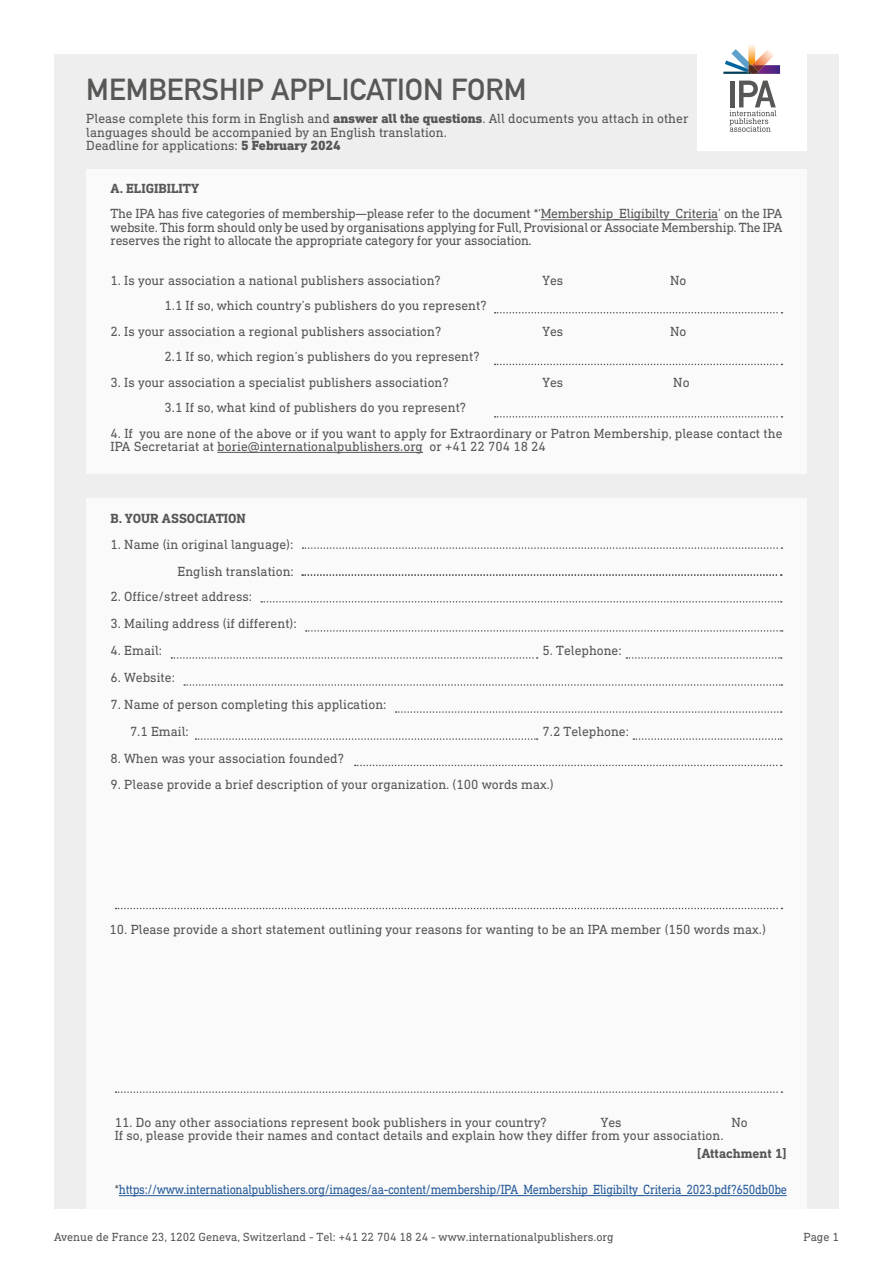
<style>
.page{position:relative;width:893px;height:1263px;background:#fff}
.page>*{position:absolute;margin:0;border:0;box-sizing:border-box;transform-origin:0 0}
.t1{font:30px "DIN Mittelschrift Std";color:#575756}
.t2{font:13.5px/13.5px "DIN Next Slab Pro";color:#575756}
.t3{font:13.5px "DIN Next Slab Pro";letter-spacing:-.025em;color:#275b9b;scale:.9 1}
.t4{font:700 13.5px "DIN Next Slab Pro";color:#575756}
.t5{font:12px "DIN Next Slab Pro";color:#575756}
.s1{font-weight:800}
.s2{color:#575756}
</style>
<div class="page">
<div style="left:54px;top:54px;width:785px;height:1155px;background:#eee"></div>
<div style="left:86px;top:169px;width:721px;height:305px;background:#fafafa"></div>
<div style="left:86px;top:498px;width:721px;height:711px;background:#fafafa"></div>
<hr style="left:541px;top:219px;width:177px;height:1px;background:#575756">
<hr style="left:217px;top:452px;width:206px;height:1px;background:#575756">
<div style="left:697px;top:50px;width:110px;height:100px;background:#fff"></div>
<svg style="left:730px;top:81px;width:46px;height:51px"></svg>
<svg style="left:723px;top:45px;width:57px;height:29px"></svg>
<svg style="left:495px;top:312px;width:287px;height:1px"></svg>
<svg style="left:495px;top:364px;width:287px;height:1px"></svg>
<svg style="left:495px;top:416px;width:287px;height:2px"></svg>
<svg style="left:302px;top:547px;width:480px;height:2px"></svg>
<svg style="left:302px;top:574px;width:480px;height:2px"></svg>
<svg style="left:261px;top:601px;width:521px;height:1px"></svg>
<svg style="left:306px;top:630px;width:477px;height:2px"></svg>
<svg style="left:171px;top:657px;width:367px;height:2px"></svg>
<svg style="left:184px;top:684px;width:598px;height:2px"></svg>
<svg style="left:396px;top:711px;width:386px;height:2px"></svg>
<svg style="left:195px;top:738px;width:343px;height:2px"></svg>
<svg style="left:626px;top:657px;width:156px;height:2px"></svg>
<svg style="left:633px;top:738px;width:149px;height:2px"></svg>
<svg style="left:116px;top:908px;width:666px;height:1px"></svg>
<svg style="left:116px;top:1091px;width:666px;height:2px"></svg>
<svg style="left:355px;top:765px;width:427px;height:1px"></svg>
<hr style="left:119px;top:1195px;width:668px;height:1px;background:#275b9b">
<p class="t1" style="left:86px;top:72px;width:442px">MEMBERSHIP APPLICATION FORM</p>
<p class="t2" style="left:86px;top:112px;width:604px">Please complete this form in English and <span class="s1">answer all the questions</span>. All documents you attach in other languages should be accompanied by an English translation.<br>Deadline for applications: <span class="s1">5 February 2024</span></p>
<p class="t4" style="left:111px;top:180px;width:90px">A. ELIGIBILITY</p>
<p class="t2" style="left:111px;top:207px;width:673px;text-align:justify">The IPA has five categories of membership—please refer to the document *‘Membership_Eligibilty_Criteria’ on the IPA website. This form should only be used by organisations applying for Full, Provisional or Associate Membership. The IPA reserves the right to allocate the appropriate category for your association.</p>
<p class="t2" style="left:111px;top:273px;width:332px">1. Is your association a national publishers association?</p>
<p class="t2" style="left:543px;top:273px;width:22px">Yes</p>
<p class="t2" style="left:670px;top:273px;width:18px">No</p>
<p class="t2" style="left:165px;top:298px;width:324px">1.1 If so, which country’s publishers do you represent?</p>
<p class="t2" style="left:111px;top:324px;width:332px">2. Is your association a regional publishers association?</p>
<p class="t2" style="left:543px;top:324px;width:22px">Yes</p>
<p class="t2" style="left:670px;top:324px;width:18px">No</p>
<p class="t2" style="left:165px;top:349px;width:317px">2.1 If so, which region’s publishers do you represent?</p>
<p class="t2" style="left:111px;top:375px;width:340px">3. Is your association a specialist publishers association?</p>
<p class="t2" style="left:543px;top:375px;width:22px">Yes</p>
<p class="t2" style="left:673px;top:375px;width:18px">No</p>
<p class="t2" style="left:165px;top:400px;width:303px">3.1 If so, what kind of publishers do you represent?</p>
<p class="t2" style="left:111px;top:426px;width:673px">4. If you are none of the above or if you want to apply for Extraordinary or Patron Membership, please contact the<br>IPA Secretariat at borie@internationalpublishers.org or +41 22 704 18 24</p>
<p class="t4" style="left:111px;top:511px;width:137px">B. YOUR ASSOCIATION</p>
<p class="t2" style="left:111px;top:530px;width:185px;line-height:27px;text-align:right">1. Name (in original language):<br>English translation:</p>
<p class="t2" style="left:111px;top:590px;width:143px">2. Office/street address:</p>
<p class="t2" style="left:111px;top:617px;width:188px">3. Mailing address (if different):</p>
<p class="t2" style="left:111px;top:644px;width:53px">4. Email:</p>
<p class="t2" style="left:543px;top:644px;width:81px">5. Telephone:</p>
<p class="t2" style="left:111px;top:671px;width:66px">6. Website:</p>
<p class="t2" style="left:130px;top:691px;width:258px;line-height:27px;text-indent:-19px">7. Name of person completing this application:<br>7.1 Email:</p>
<p class="t2" style="left:543px;top:725px;width:88px">7.2 Telephone:</p>
<p class="t2" style="left:111px;top:752px;width:235px">8. When was your association founded?</p>
<p class="t2" style="left:111px;top:777px;width:445px">9. Please provide a brief description of your organization. (100 words max.)</p>
<p class="t2" style="left:110px;top:922px;width:658px">10. Please provide a short statement outlining your reasons for wanting to be an IPA member (150 words max.)</p>
<p class="t2" style="left:115px;top:1115px;width:433px">11. Do any other associations represent book publishers in your country?</p>
<p class="t2" style="left:601px;top:1115px;width:22px">Yes</p>
<p class="t2" style="left:731px;top:1115px;width:18px">No</p>
<p class="t2" style="left:115px;top:1128px;width:610px">If so, please provide their names and contact details and explain how they differ from your association.</p>
<p class="t4" style="left:697px;top:1146px;width:91px">[Attachment 1]</p>
<p class="t3" style="left:115px;top:1182px;width:748px"><span class="s2">*</span> https://www.internationalpublishers.org/images/aa-content/membership/IPA_Membership_Eligibilty_Criteria_2023.pdf?650db0be</p>
<p class="t5" style="left:54px;top:1229px;width:561px">Avenue de France 23, 1202 Geneva, Switzerland - Tel: +41 22 704 18 24 - www.internationalpublishers.org</p>
<p class="t5" style="left:804px;top:1229px;width:37px">Page 1</p>
</div>
